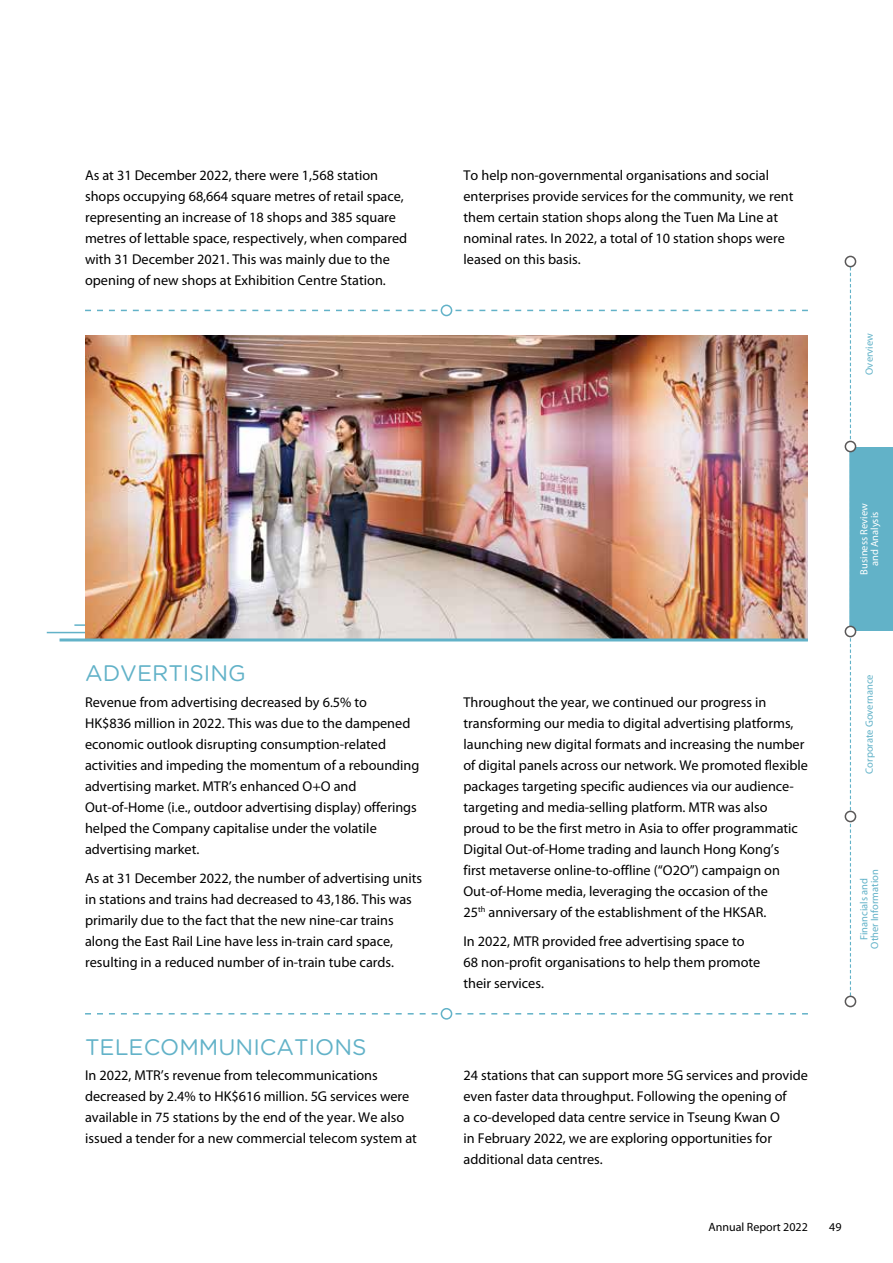
<style>
.page{position:relative;width:893px;height:1263px;background:#fff}
.page>*{position:absolute;margin:0;border:0;box-sizing:border-box;transform-origin:0 0}
.t1{font:22.5px "Gotham Rounded";color:#62b2c8}
.t2{font:14.25px/21px "Myriad Pro";color:#000}
.t3{font:12px "Myriad Pro";color:#000}
.t4{font:10.5px/10.5px "Myriad Pro";color:#62b2c8;text-align:center}
.t5{font:10.5px/10.5px "Myriad Pro";color:#fff;text-align:center}
</style>
<div class="page">
<hr style="left:47px;top:632px;width:212px;height:1px;background:#62b2c8">
<hr style="left:74px;top:624px;width:213px;height:2px;background:#62b2c8">
<img style="left:85px;top:336px;width:723px;height:302px">
<hr style="left:60px;top:638px;width:748px;height:3px;background:#62b2c8">
<svg style="left:85px;top:310px;width:723px;height:1px"></svg>
<div style="left:441px;top:305px;width:11px;height:10px;background:#fff;border-radius:50%"></div>
<div style="left:441px;top:305px;width:11px;height:11px;border:2px solid #62b2c8;border-radius:50%"></div>
<svg style="left:85px;top:1013px;width:723px;height:1px"></svg>
<div style="left:441px;top:1009px;width:11px;height:10px;background:#fff;border-radius:50%"></div>
<div style="left:441px;top:1008px;width:11px;height:12px;border:2px solid #62b2c8;border-radius:50%"></div>
<div style="left:850px;top:446px;width:43px;height:185px;background:#62b2c8"></div>
<svg style="left:850px;top:267px;width:1px;height:728px"></svg>
<hr style="left:849px;top:446px;width:3px;height:185px;background:#62b2c8">
<div style="left:845px;top:256px;width:11px;height:11px;border:2px solid #595757;border-radius:50%"></div>
<div style="left:845px;top:441px;width:10px;height:11px;background:#fff;border-radius:50%"></div>
<div style="left:845px;top:441px;width:11px;height:11px;border:2px solid #595757;border-radius:50%"></div>
<div style="left:845px;top:626px;width:10px;height:11px;background:#fff;border-radius:50%"></div>
<div style="left:845px;top:626px;width:11px;height:11px;border:2px solid #595757;border-radius:50%"></div>
<div style="left:845px;top:811px;width:10px;height:10px;background:#fff;border-radius:50%"></div>
<div style="left:845px;top:811px;width:11px;height:11px;border:2px solid #595757;border-radius:50%"></div>
<div style="left:845px;top:995px;width:11px;height:12px;border:2px solid #595757;border-radius:50%"></div>
<p class="t2" style="left:85px;top:165px;width:324px">As at 31 December 2022, there were 1,568 station shops occupying 68,664 square metres of retail space, representing an increase of 18 shops and 385 square metres of lettable space, respectively, when compared with 31 December 2021. This was mainly due to the opening of new shops at Exhibition Centre Station.</p>
<p class="t2" style="left:463px;top:165px;width:331px">To help non-governmental organisations and social enterprises provide services for the community, we rent them certain station shops along the Tuen Ma Line at nominal rates. In 2022, a total of 10 station shops were leased on this basis.</p>
<p class="t4" style="left:864px;top:375px;width:43px;rotate:-90deg">Overview</p>
<h1 class="t1" style="left:85px;top:658px;width:162px">ADVERTISING</h1>
<p class="t2" style="left:85px;top:692px;width:336px">Revenue from advertising decreased by 6.5% to<br>HK$836 million in 2022. This was due to the dampened economic outlook disrupting consumption-related activities and impeding the momentum of a rebounding advertising market. MTR’s enhanced O+O and Out-of-Home (i.e., outdoor advertising display) offerings helped the Company capitalise under the volatile advertising market.</p>
<p class="t2" style="left:85px;top:868px;width:339px">As at 31 December 2022, the number of advertising units in stations and trains had decreased to 43,186. This was primarily due to the fact that the new nine-car trains along the East Rail Line have less in-train card space, resulting in a reduced number of in-train tube cards.</p>
<h1 class="t1" style="left:85px;top:1032px;width:283px">TELECOMMUNICATIONS</h1>
<p class="t2" style="left:85px;top:1065px;width:333px">In 2022, MTR’s revenue from telecommunications decreased by 2.4% to HK$616 million. 5G services were available in 75 stations by the end of the year. We also issued a tender for a new commercial telecom system at</p>
<p class="t5" style="left:859px;top:575px;width:73px;rotate:-90deg">Business Review and Analysis</p>
<p class="t2" style="left:463px;top:692px;width:346px">Throughout the year, we continued our progress in transforming our media to digital advertising platforms, launching new digital formats and increasing the number of digital panels across our network. We promoted flexible packages targeting specific audiences via our audience&shy;targeting and media-selling platform. MTR was also<br>proud to be the first metro in Asia to offer programmatic Digital Out-of-Home trading and launch Hong Kong’s<br>first metaverse online-to-offline (“O2O”) campaign on Out-of-Home media, leveraging the occasion of the<br>25<sup>th</sup> anniversary of the establishment of the HKSAR.</p>
<p class="t2" style="left:463px;top:931px;width:298px">In 2022, MTR provided free advertising space to<br>68 non-profit organisations to help them promote their services.</p>
<p class="t4" style="left:864px;top:774px;width:101px;rotate:-90deg">Corporate Governance</p>
<p class="t4" style="left:859px;top:949px;width:81px;rotate:-90deg">Financials and<br>Other Information</p>
<p class="t2" style="left:463px;top:1065px;width:346px">24 stations that can support more 5G services and provide even faster data throughput. Following the opening of<br>a co-developed data centre service in Tseung Kwan O<br>in February 2022, we are exploring opportunities for additional data centres.</p>
<p class="t3" style="left:708px;top:1220px;width:101px">Annual Report 2022</p>
<p class="t3" style="left:829px;top:1220px;width:14px">49</p>
</div>
